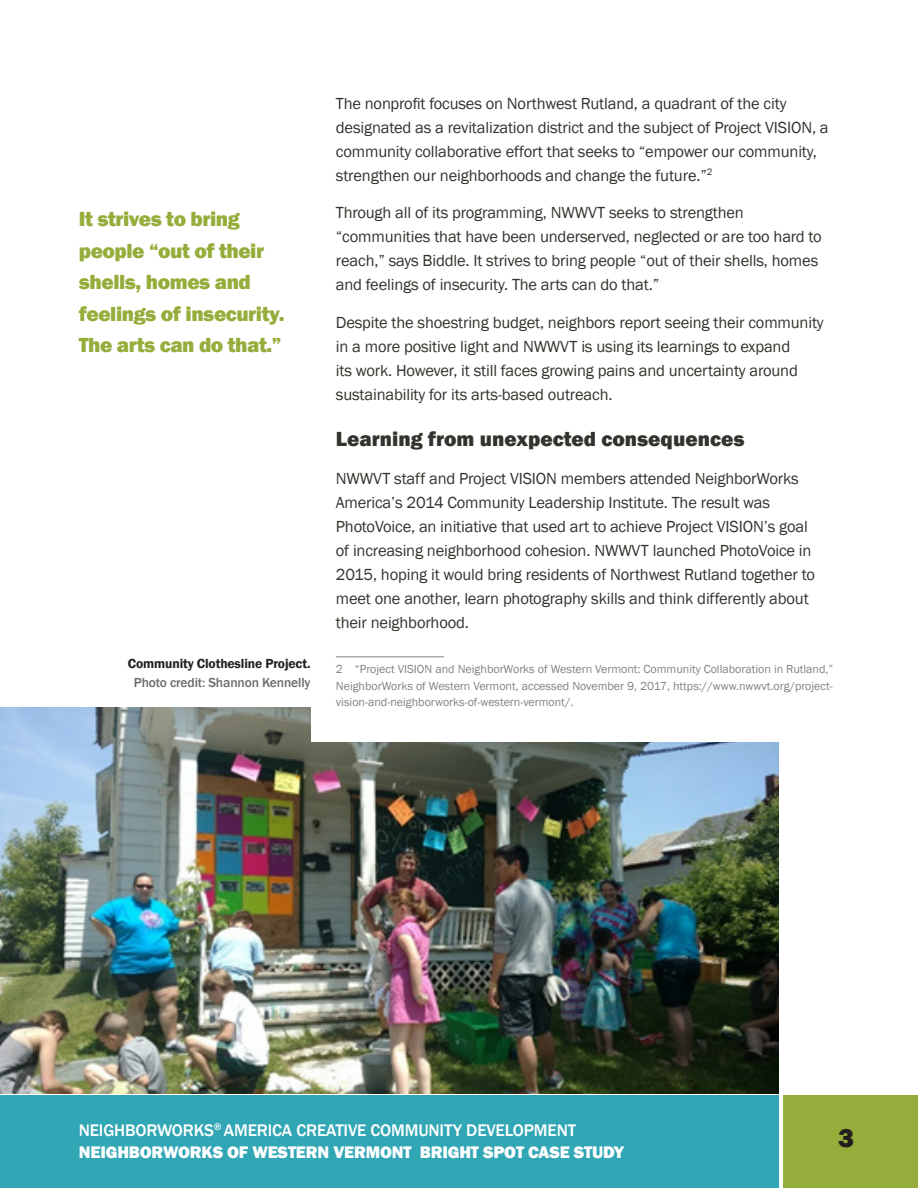
<style>
.page{position:relative;width:918px;height:1188px;background:#fff}
.page>*{position:absolute;margin:0;border:0;box-sizing:border-box;transform-origin:0 0}
.t1{font:800 27px "Franklin Gothic";color:#231f20}
.t2{font:800 21px/31.5px "Franklin Gothic";letter-spacing:-.02em;color:#95ad3b}
.Heading{font:800 21px "Franklin Gothic";color:#34322c}
.t3{font:500 17.25px/22.5px "Franklin Gothic";letter-spacing:-.01em;color:#fff}
.Heading-2{font:16.5px/24px "Franklin Gothic";letter-spacing:-.01em;color:#34322c}
.t4{font:600 13.5px/19.5px "Franklin Gothic";letter-spacing:-.01em;color:#231f20;text-align:center}
.t5{font:12px/16.5px "Franklin Gothic";color:#808285;text-align:justify}
.s1{font-weight:500;color:#6c6d70}
.s2{font-weight:800}
</style>
<div class="page">
<div style="left:0;top:1095px;width:779px;height:93px;background:#31a6b4"></div>
<div style="left:783px;top:1095px;width:135px;height:93px;background:#95ad3b"></div>
<img style="left:0;top:707px;width:779px;height:387px">
<div style="left:311px;top:497px;width:553px;height:244px;background:#fff"></div>
<hr style="left:336px;top:656px;width:108px;height:1px;background:#808285">
<p class="t2" style="left:79px;top:204px;width:207px">It strives to bring people “out of their shells, homes and feelings of insecurity.<br>The arts can do that.”</p>
<p class="t4" style="left:128px;top:654px;width:184px">Community Clothesline Project.<br><span class="s1">Photo credit: Shannon Kennelly</span></p>
<p class="Heading-2" style="left:336px;top:92px;width:494px">The nonprofit focuses on Northwest Rutland, a quadrant of the city designated as a revitalization district and the subject of Project VISION, a community collaborative effort that seeks to “empower our community, strengthen our neighborhoods and change the future.”<sup>2</sup></p>
<p class="Heading-2" style="left:336px;top:201px;width:487px">Through all of its programming, NWWVT seeks to strengthen “communities that have been underserved, neglected or are too hard to reach,” says Biddle. It strives to bring people “out of their shells, homes and feelings of insecurity. The arts can do that.”</p>
<p class="Heading-2" style="left:336px;top:311px;width:489px">Despite the shoestring budget, neighbors report seeing their community in a more positive light and NWWVT is using its learnings to expand<br>its work. However, it still faces growing pains and uncertainty around sustainability for its arts-based outreach.</p>
<p class="Heading" style="left:336px;top:426px;width:410px">Learning from unexpected consequences</p>
<p class="Heading-2" style="left:336px;top:467px;width:481px">NWWVT staff and Project VISION members attended NeighborWorks America’s 2014 Community Leadership Institute. The result was PhotoVoice, an initiative that used art to achieve Project VISION’s goal of increasing neighborhood cohesion. NWWVT launched PhotoVoice in 2015, hoping it would bring residents of Northwest Rutland together to meet one another, learn photography skills and think differently about their neighborhood.</p>
<p class="t5" style="left:336px;top:661px;width:499px">2 “Project VISION and NeighborWorks of Western Vermont: Community Collaboration in Rutland,” NeighborWorks of Western Vermont, accessed November 9, 2017, https://www.nwwvt.org/project&shy;vision-and-neighborworks-of-western-vermont/.</p>
<p class="t3" style="left:79px;top:1119px;width:547px">NEIGHBORWORKS<sup>®</sup> AMERICA CREATIVE COMMUNITY DEVELOPMENT<br><span class="s2">NEIGHBORWORKS OF WESTERN VERMONT BRIGHT SPOT CASE STUDY</span></p>
<h1 class="t1" style="left:838px;top:1121px;width:17px">3</h1>
</div>
